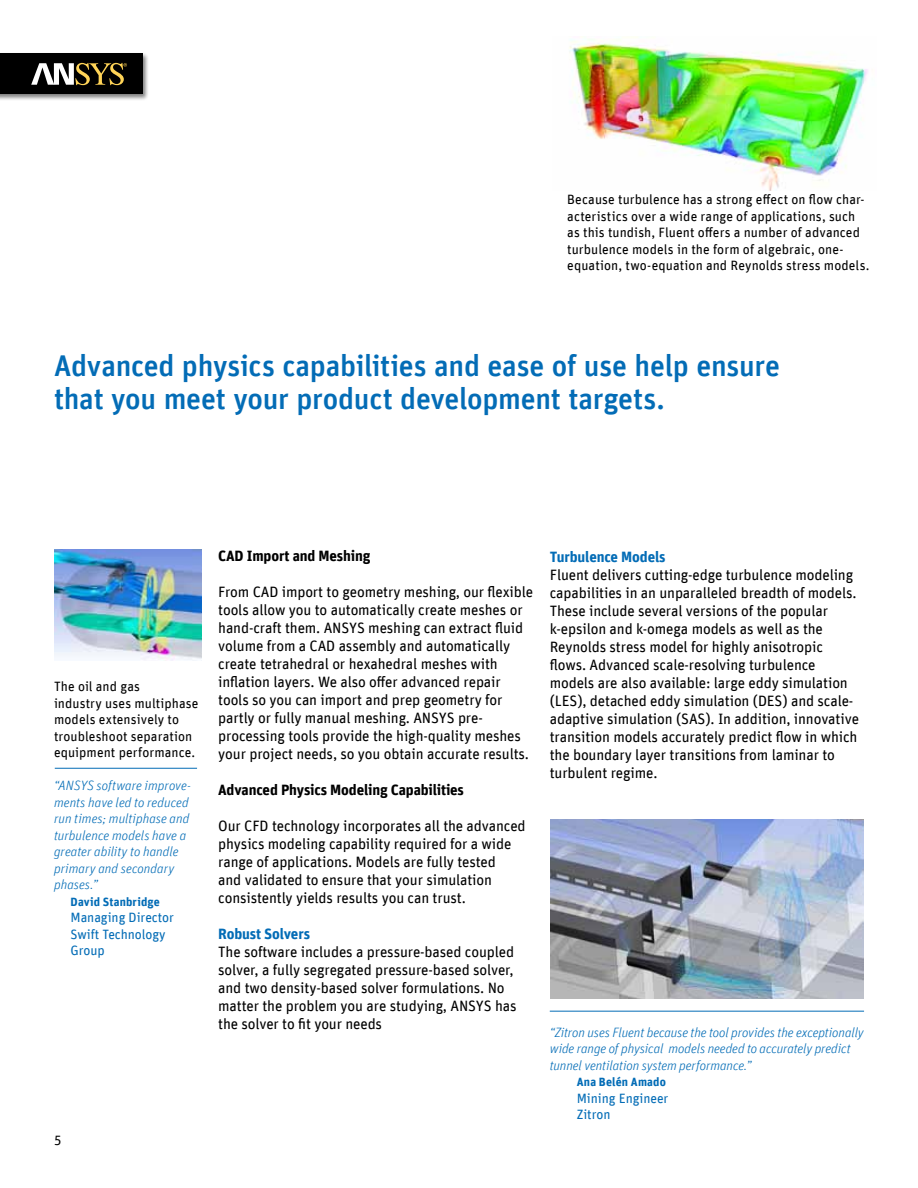
<style>
.page{position:relative;width:918px;height:1188px;background:#fff}
.page>*{position:absolute;margin:0;border:0;box-sizing:border-box;transform-origin:0 0}
.t1{font:500 30px/33px "Unit Offc Pro";letter-spacing:-.01em;color:#036cb6}
.t2{font:15px/18px "Unit Offc Pro";letter-spacing:-.01em;color:#000}
.t3{font:700 15px "Unit Offc Pro";letter-spacing:-.01em;color:#000}
.t4{font:700 15px "Unit Offc Pro";letter-spacing:-.01em;color:#036cb6}
.t5{font:13.5px/16.5px "Unit Offc Pro";letter-spacing:.005em;color:#000}
.t6{font:italic 300 13.5px/16.5px "Unit Offc Pro";letter-spacing:-.005em;color:#036cb6}
.t7{font:13.5px/16.5px "Unit Offc Pro";letter-spacing:-.005em;color:#036cb6}
.t8{font:700 12px "Unit Offc Pro";letter-spacing:.015em;color:#036cb6}
</style>
<div class="page">
<div style="left:0;top:52px;width:149px;height:49px;background:#000;opacity:.5"></div>
<div style="left:0;top:54px;width:142px;height:40px;background:#000"></div>
<svg style="left:31px;top:63px;width:96px;height:22px"></svg>
<img style="left:55px;top:550px;width:147px;height:111px">
<img style="left:551px;top:819px;width:312px;height:180px">
<img style="left:569px;top:37px;width:299px;height:153px">
<hr style="left:55px;top:768px;width:142px;height:1px;background:#036cb6">
<hr style="left:550px;top:1011px;width:314px;height:1px;background:#036cb6">
<p class="t5" style="left:567px;top:191px;width:304px">Because turbulence has a strong effect on flow char&shy;acteristics over a wide range of applications, such as this tundish, Fluent offers a number of advanced turbulence models in the form of algebraic, one&shy;equation, two-equation and Reynolds stress models.</p>
<h1 class="t1" style="left:54px;top:347px;width:728px">Advanced physics capabilities and ease of use help ensure that you meet your product development targets.</h1>
<p class="t5" style="left:54px;top:678px;width:146px">The oil and gas<br>industry uses multiphase models extensively to troubleshoot separation equipment performance.</p>
<p class="t6" style="left:54px;top:777px;width:138px">“ANSYS software improve&shy;ments have led to reduced run times; multiphase and turbulence models have a greater ability to handle primary and secondary phases.”</p>
<p class="t8" style="left:70px;top:893px;width:91px">David Stanbridge</p>
<p class="t7" style="left:70px;top:909px;width:105px">Managing Director<br>Swift Technology<br>Group</p>
<p class="t5" style="left:54px;top:1131px;width:9px">5</p>
<p class="t3" style="left:218px;top:545px;width:154px">CAD Import and Meshing</p>
<p class="t2" style="left:218px;top:582px;width:316px">From CAD import to geometry meshing, our flexible tools allow you to automatically create meshes or hand-craft them. ANSYS meshing can extract fluid volume from a CAD assembly and automatically create tetrahedral or hexahedral meshes with inflation layers. We also offer advanced repair tools so you can import and prep geometry for partly or fully manual meshing. ANSYS pre&shy;processing tools provide the high-quality meshes your project needs, so you obtain accurate results.</p>
<p class="t3" style="left:218px;top:779px;width:247px">Advanced Physics Modeling Capabilities</p>
<p class="t2" style="left:218px;top:816px;width:309px">Our CFD technology incorporates all the advanced physics modeling capability required for a wide range of applications. Models are fully tested<br>and validated to ensure that your simulation consistently yields results you can trust.</p>
<p class="t4" style="left:218px;top:923px;width:93px">Robust Solvers</p>
<p class="t2" style="left:218px;top:942px;width:300px">The software includes a pressure-based coupled solver, a fully segregated pressure-based solver, and two density-based solver formulations. No matter the problem you are studying, ANSYS has the solver to fit your needs</p>
<p class="t4" style="left:550px;top:546px;width:117px">Turbulence Models</p>
<p class="t2" style="left:550px;top:565px;width:311px">Fluent delivers cutting-edge turbulence modeling capabilities in an unparalleled breadth of models.<br>These include several versions of the popular k-epsilon and k-omega models as well as the Reynolds stress model for highly anisotropic flows. Advanced scale-resolving turbulence models are also available: large eddy simulation (LES), detached eddy simulation (DES) and scale&shy;adaptive simulation (SAS). In addition, innovative transition models accurately predict flow in which the boundary layer transitions from laminar to turbulent regime.</p>
<p class="t6" style="left:550px;top:1023px;width:315px">“Zitron uses Fluent because the tool provides the exceptionally wide range of physical models needed to accurately predict tunnel ventilation system performance.”</p>
<p class="t8" style="left:577px;top:1073px;width:91px">Ana Belén Amado</p>
<p class="t7" style="left:577px;top:1089px;width:93px">Mining Engineer<br>Zitron</p>
</div>
